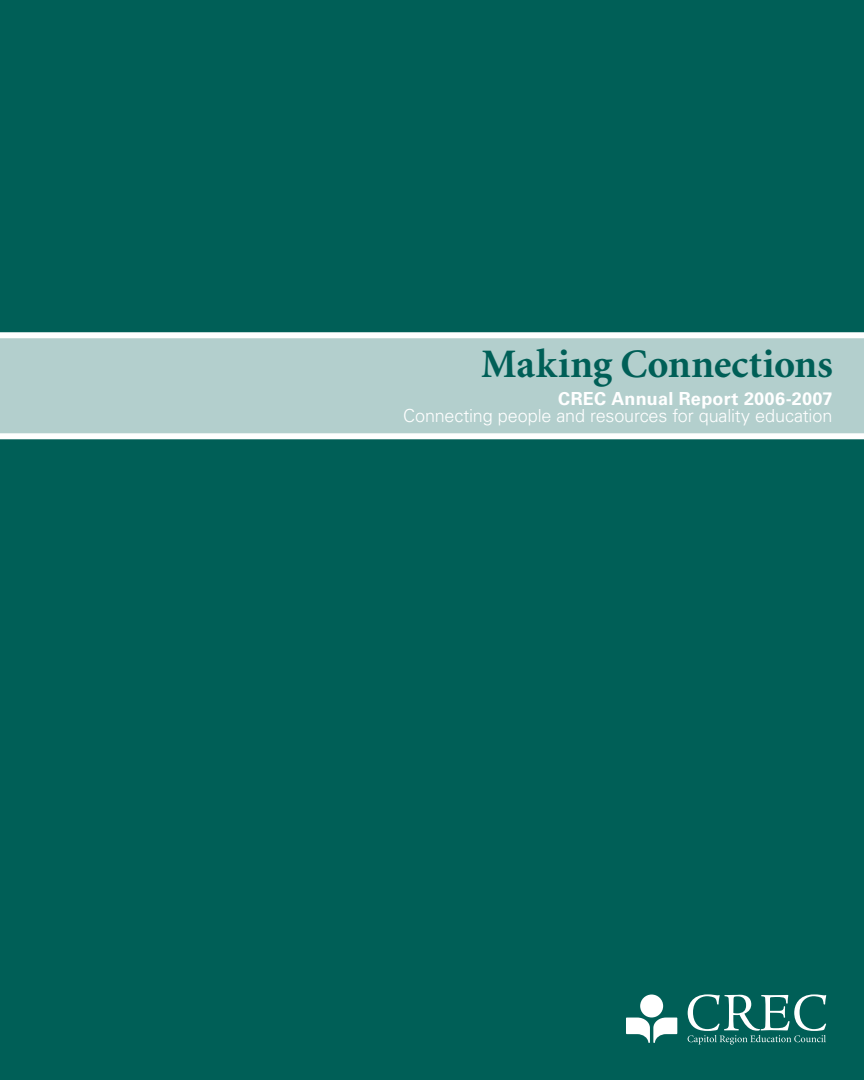
<style>
.page{position:relative;width:864px;height:1080px;background:#005f57}
.page>*{position:absolute;margin:0;border:0;box-sizing:border-box;transform-origin:0 0}
.t1{font:700 40.5px "Minion";color:#005f57}
.t2{font:300 18px "Univers";letter-spacing:-.01em;color:#fff}
.t3{font:700 18px "Univers";letter-spacing:.015em;color:#fff}
</style>
<div class="page">
<svg style="left:0;top:332px;width:864px;height:107px;background:#bad3d2"></svg>
<svg style="left:626px;top:995px;width:51px;height:48px"></svg>
<svg style="left:688px;top:994px;width:138px;height:51px"></svg>
<h1 class="t1" style="left:481px;top:344px;width:353px">Making Connections</h1>
<p class="t3" style="left:558px;top:388px;width:276px">CREC Annual Report 2006-2007</p>
<p class="t2" style="left:403px;top:404px;width:431px">Connecting people and resources for quality education</p>
</div>
